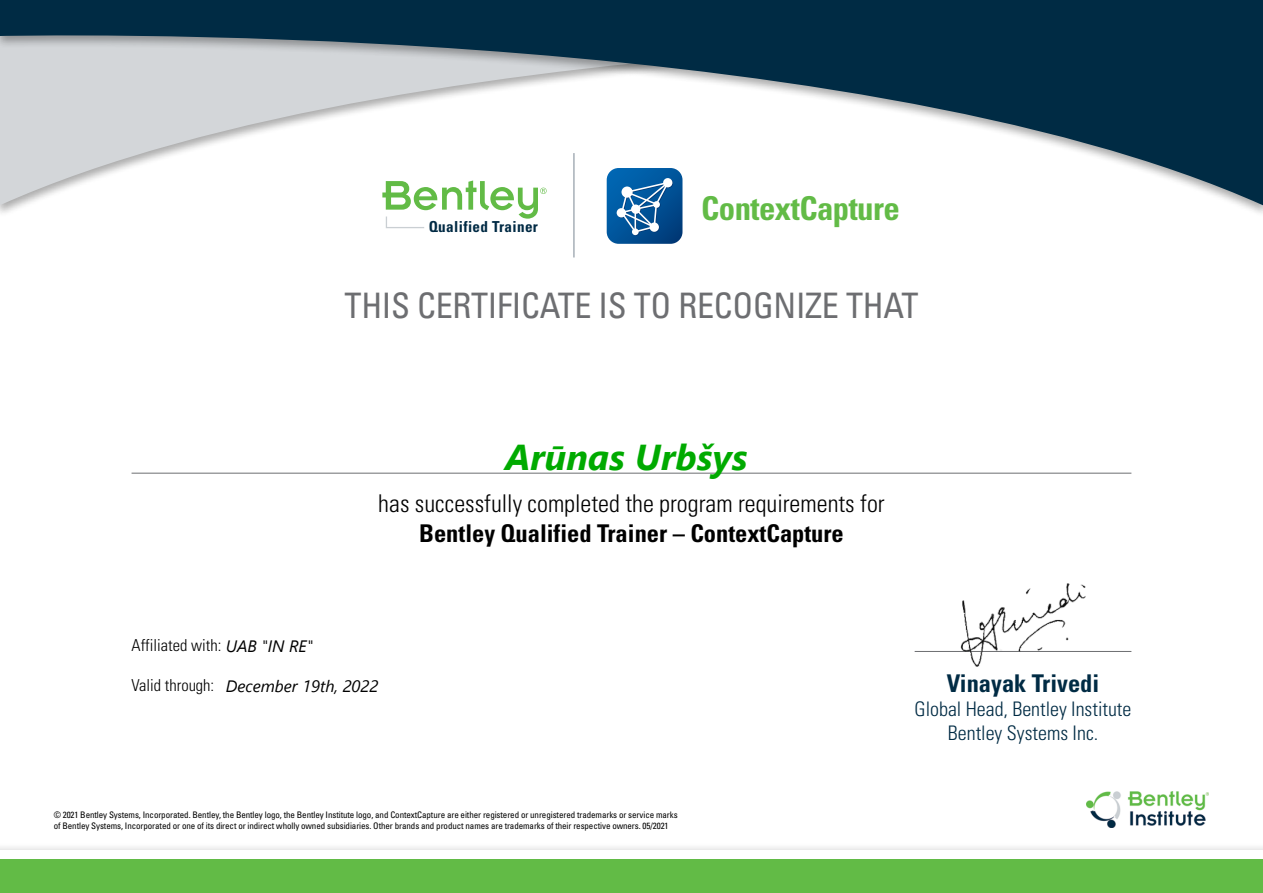
<style>
.page{position:relative;width:1263px;height:893px;background:#fff}
.page>*{position:absolute;margin:0;border:0;box-sizing:border-box;transform-origin:0 0}
.t1{font:italic 700 36px "Segoe UI";color:#0a0}
.t2{font:condensed 35.1px "Univers";letter-spacing:-.01em;color:#6d6e71}
.t3{font:700 condensed 32.85px "Univers";letter-spacing:-.015em;color:#62bb46}
.t4{font:300 condensed 24.45px "Univers";color:#000}
.t5{font:700 condensed 24.45px "Univers";color:#000}
.t6{font:700 condensed 24.45px "Univers";color:#002b44}
.t7{font:300 condensed 20.1px/24px "Univers";color:#002b44;text-align:center}
.t8{font:300 condensed 16.5px "Univers";color:#000}
.t9{font:italic 16.5px "Segoe UI";color:#000}
.t10{font:700 condensed 15.15px "Univers";letter-spacing:.025em;color:#012a44}
.t11{font:condensed 9px/10.8px "Univers";letter-spacing:-.01em;color:#000}
.s1{font-family:"Segoe UI";font-weight:400;font-style:italic;font-stretch:normal}
</style>
<div class="page">
<div style="left:0;top:842px;width:1263px;height:51px;background:#f6f6f6"></div>
<div style="left:0;top:850px;width:1263px;height:43px;background:#fff"></div>
<div style="left:0;top:860px;width:1263px;height:33px;background:#62bb46"></div>
<svg style="left:0;top:0;width:1263px;height:205px"></svg>
<img style="left:1087px;top:791px;width:122px;height:37px">
<hr style="left:915px;top:651px;width:216px;height:1px;background:#6d6e71">
<img style="left:961px;top:584px;width:124px;height:83px">
<hr style="left:132px;top:473px;width:999px;height:1px;background:#6d6e71">
<svg style="left:607px;top:168px;width:75px;height:76px;background:#2a6ea8"></svg>
<hr style="left:573px;top:153px;width:2px;height:104px;background:#a7afb7">
<svg style="left:382px;top:180px;width:165px;height:48px"></svg>
<h3 class="t10" style="left:429px;top:217px;width:111px">Qualified Trainer</h3>
<h3 class="t3" style="left:701px;top:188px;width:200px">ContextCapture</h3>
<h2 class="t2" style="left:345px;top:284px;width:575px">THIS CERTIFICATE IS TO RECOGNIZE THAT</h2>
<h1 class="t1" style="left:505px;top:423px;width:244px">Arūnas Urbšys</h1>
<h3 class="t4" style="left:378px;top:489px;width:508px">has successfully completed the program requirements for</h3>
<h3 class="t5" style="left:419px;top:518px;width:426px">Bentley Qualified Trainer – ContextCapture</h3>
<h3 class="t8" style="left:132px;top:635px;width:183px">Affiliated with: <span class="s1">UAB "IN RE"</span></h3>
<h3 class="t8" style="left:132px;top:675px;width:84px">Valid through:</h3>
<h3 class="t9" style="left:226px;top:670px;width:154px">December 19th, 2022</h3>
<p class="t11" style="left:54px;top:809px;width:625px">© 2021 Bentley Systems, Incorporated. Bentley, the Bentley logo, the Bentley Institute logo, and ContextCapture are either registered or unregistered trademarks or service marks of Bentley Systems, Incorporated or one of its direct or indirect wholly owned subsidiaries. Other brands and product names are trademarks of their respective owners. 05/2021</p>
<h3 class="t6" style="left:947px;top:668px;width:154px">Vinayak Trivedi</h3>
<h3 class="t7" style="left:915px;top:697px;width:218px">Global Head, Bentley Institute<br>Bentley Systems Inc.</h3>
</div>
